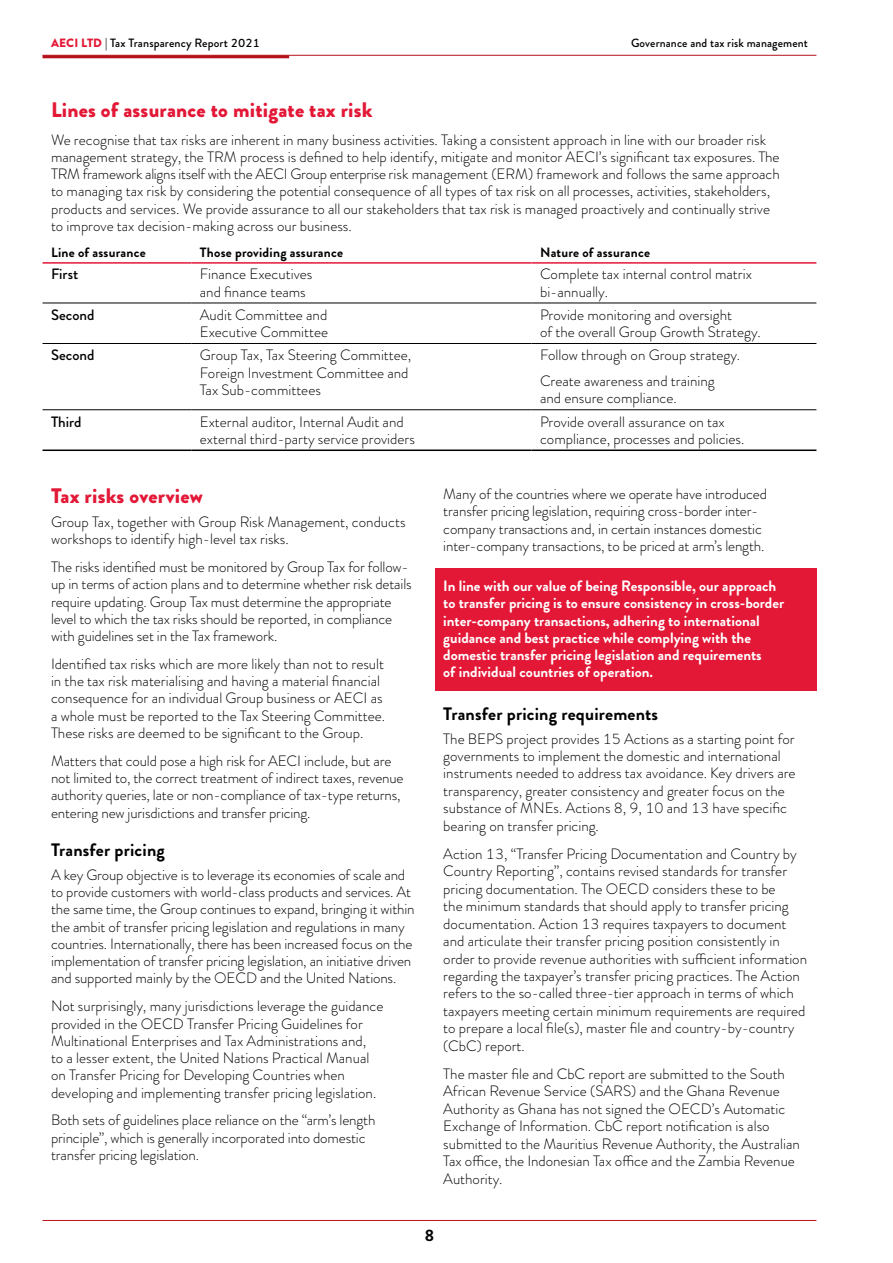
<style>
.page{position:relative;width:893px;height:1263px;background:#fff}
.page>*{position:absolute;margin:0;border:0;box-sizing:border-box;transform-origin:0 0}
.Body_Text{font:900 21px "Brandon Grotesque";letter-spacing:.01em;color:#e31837}
.Subheading_1{font:900 21px "Brandon Grotesque";letter-spacing:.01em;color:#e31837}
.Subheading_2{font:700 18px "Brandon Grotesque";letter-spacing:.01em;color:#000}
.t1{font:700 16.5px "Brandon Grotesque";color:#000}
.Body_Text-2{font:300 15px/17.2px "Brandon Grotesque";color:#000}
.AFS_Table_Body_Text{font:300 15px/17.2px "Brandon Grotesque";color:#000}
.Body_Text-3{font:700 15px/17.2px "Brandon Grotesque";color:#fff}
.AFS_Table_Body_Text-2{font:500 15px "Brandon Grotesque";color:#000}
.AFS_Table_Subheading{font:700 13.5px "Brandon Grotesque";letter-spacing:.015em;color:#000}
.Section_Header{font:500 12px "Brandon Grotesque";letter-spacing:.01em;color:#000}
.s1{font-weight:900;color:#e31837}
</style>
<div class="page">
<hr style="left:43px;top:449px;width:148px;height:2px;background:#000">
<hr style="left:191px;top:449px;width:340px;height:2px;background:#000">
<hr style="left:531px;top:449px;width:285px;height:2px;background:#000">
<hr style="left:43px;top:262px;width:148px;height:2px;background:#e31837">
<hr style="left:191px;top:262px;width:340px;height:2px;background:#e31837">
<hr style="left:531px;top:262px;width:285px;height:2px;background:#e31837">
<hr style="left:43px;top:303px;width:148px;height:1px;background:#000">
<hr style="left:191px;top:303px;width:340px;height:1px;background:#000">
<hr style="left:531px;top:303px;width:285px;height:1px;background:#000">
<hr style="left:43px;top:343px;width:148px;height:1px;background:#000">
<hr style="left:191px;top:343px;width:340px;height:1px;background:#000">
<hr style="left:531px;top:343px;width:285px;height:1px;background:#000">
<hr style="left:43px;top:409px;width:148px;height:1px;background:#000">
<hr style="left:191px;top:409px;width:340px;height:1px;background:#000">
<hr style="left:531px;top:409px;width:285px;height:1px;background:#000">
<div style="left:435px;top:568px;width:381px;height:122px;background:#e31837"></div>
<hr style="left:43px;top:1220px;width:773px;height:1px;background:#b5121b">
<hr style="left:43px;top:55px;width:773px;height:1px;background:#b5121b">
<hr style="left:43px;top:55px;width:246px;height:3px;background:#b5121b">
<p class="Section_Header" style="left:51px;top:34px;width:211px"><span class="s1">AECI LTD</span> | Tax Transparency Report 2021</p>
<p class="Section_Header" style="left:631px;top:34px;width:178px">Governance and tax risk management</p>
<p class="Body_Text" style="left:51px;top:95px;width:323px">Lines of assurance to mitigate tax risk</p>
<p class="Body_Text-2" style="left:51px;top:131px;width:730px">We recognise that tax risks are inherent in many business activities. Taking a consistent approach in line with our broader risk management strategy, the TRM process is defined to help identify, mitigate and monitor AECI’s significant tax exposures. The TRM framework aligns itself with the AECI Group enterprise risk management (ERM) framework and follows the same approach to managing tax risk by considering the potential consequence of all types of tax risk on all processes, activities, stakeholders, products and services. We provide assurance to all our stakeholders that tax risk is managed proactively and continually strive to improve tax decision-making across our business.</p>
<p class="AFS_Table_Subheading" style="left:51px;top:243px;width:96px">Line of assurance</p>
<p class="AFS_Table_Subheading" style="left:200px;top:243px;width:145px">Those providing assurance</p>
<p class="AFS_Table_Subheading" style="left:540px;top:243px;width:112px">Nature of assurance</p>
<p class="AFS_Table_Body_Text-2" style="left:51px;top:264px;width:29px">First</p>
<p class="AFS_Table_Body_Text" style="left:200px;top:266px;width:114px">Finance Executives and finance teams</p>
<p class="AFS_Table_Body_Text" style="left:540px;top:266px;width:213px">Complete tax internal control matrix bi-annually.</p>
<p class="AFS_Table_Body_Text-2" style="left:51px;top:304px;width:45px">Second</p>
<p class="AFS_Table_Body_Text" style="left:200px;top:306px;width:130px">Audit Committee and<br>Executive Committee</p>
<p class="AFS_Table_Body_Text" style="left:540px;top:306px;width:222px">Provide monitoring and oversight<br>of the overall Group Growth Strategy.</p>
<p class="AFS_Table_Body_Text-2" style="left:51px;top:345px;width:45px">Second</p>
<p class="AFS_Table_Body_Text" style="left:200px;top:347px;width:213px">Group Tax, Tax Steering Committee,<br>Foreign Investment Committee and<br>Tax Sub-committees</p>
<p class="AFS_Table_Body_Text" style="left:540px;top:347px;width:202px">Follow through on Group strategy.</p>
<p class="AFS_Table_Body_Text" style="left:540px;top:372px;width:176px">Create awareness and training and ensure compliance.</p>
<p class="AFS_Table_Body_Text-2" style="left:51px;top:411px;width:32px">Third</p>
<p class="AFS_Table_Body_Text" style="left:200px;top:413px;width:217px">External auditor, Internal Audit and external third-party service providers</p>
<p class="AFS_Table_Body_Text" style="left:540px;top:413px;width:206px">Provide overall assurance on tax compliance, processes and policies.</p>
<p class="Subheading_1" style="left:51px;top:481px;width:153px">Tax risks overview</p>
<p class="Body_Text-2" style="left:51px;top:513px;width:356px">Group Tax, together with Group Risk Management, conducts workshops to identify high-level tax risks.</p>
<p class="Body_Text-2" style="left:51px;top:558px;width:362px">The risks identified must be monitored by Group Tax for follow&shy;up in terms of action plans and to determine whether risk details require updating. Group Tax must determine the appropriate level to which the tax risks should be reported, in compliance with guidelines set in the Tax framework.</p>
<p class="Body_Text-2" style="left:51px;top:655px;width:335px">Identified tax risks which are more likely than not to result in the tax risk materialising and having a material financial consequence for an individual Group business or AECI as a whole must be reported to the Tax Steering Committee.<br>These risks are deemed to be significant to the Group.</p>
<p class="Body_Text-2" style="left:51px;top:752px;width:354px">Matters that could pose a high risk for AECI include, but are not limited to, the correct treatment of indirect taxes, revenue authority queries, late or non-compliance of tax-type returns, entering new jurisdictions and transfer pricing.</p>
<p class="Subheading_2" style="left:51px;top:837px;width:115px">Transfer pricing</p>
<p class="Body_Text-2" style="left:51px;top:866px;width:365px">A key Group objective is to leverage its economies of scale and to provide customers with world-class products and services. At the same time, the Group continues to expand, bringing it within the ambit of transfer pricing legislation and regulations in many countries. Internationally, there has been increased focus on the implementation of transfer pricing legislation, an initiative driven and supported mainly by the OECD and the United Nations.</p>
<p class="Body_Text-2" style="left:51px;top:997px;width:334px">Not surprisingly, many jurisdictions leverage the guidance provided in the OECD Transfer Pricing Guidelines for Multinational Enterprises and Tax Administrations and,<br>to a lesser extent, the United Nations Practical Manual on Transfer Pricing for Developing Countries when developing and implementing transfer pricing legislation.</p>
<p class="Body_Text-2" style="left:51px;top:1112px;width:326px">Both sets of guidelines place reliance on the “arm’s length principle”, which is generally incorporated into domestic transfer pricing legislation.</p>
<p class="Body_Text-2" style="left:443px;top:485px;width:325px">Many of the countries where we operate have introduced transfer pricing legislation, requiring cross-border inter&shy;company transactions and, in certain instances domestic inter-company transactions, to be priced at arm’s length.</p>
<p class="Body_Text-3" style="left:443px;top:577px;width:342px">In line with our value of being Responsible, our approach to transfer pricing is to ensure consistency in cross-border inter-company transactions, adhering to international guidance and best practice while complying with the domestic transfer pricing legislation and requirements<br>of individual countries of operation.</p>
<p class="Subheading_2" style="left:443px;top:701px;width:216px">Transfer pricing requirements</p>
<p class="Body_Text-2" style="left:443px;top:730px;width:354px">The BEPS project provides 15 Actions as a starting point for governments to implement the domestic and international instruments needed to address tax avoidance. Key drivers are transparency, greater consistency and greater focus on the substance of MNEs. Actions 8, 9, 10 and 13 have specific bearing on transfer pricing.</p>
<p class="Body_Text-2" style="left:443px;top:845px;width:365px">Action 13, “Transfer Pricing Documentation and Country by Country Reporting”, contains revised standards for transfer pricing documentation. The OECD considers these to be<br>the minimum standards that should apply to transfer pricing documentation. Action 13 requires taxpayers to document and articulate their transfer pricing position consistently in order to provide revenue authorities with sufficient information regarding the taxpayer’s transfer pricing practices. The Action refers to the so-called three-tier approach in terms of which taxpayers meeting certain minimum requirements are required to prepare a local file(s), master file and country-by-country (CbC) report.</p>
<p class="Body_Text-2" style="left:443px;top:1065px;width:358px">The master file and CbC report are submitted to the South African Revenue Service (SARS) and the Ghana Revenue Authority as Ghana has not signed the OECD’s Automatic Exchange of Information. CbC report notification is also submitted to the Mauritius Revenue Authority, the Australian Tax office, the Indonesian Tax office and the Zambia Revenue Authority.</p>
<p class="t1" style="left:425px;top:1223px;width:11px">8</p>
</div>
